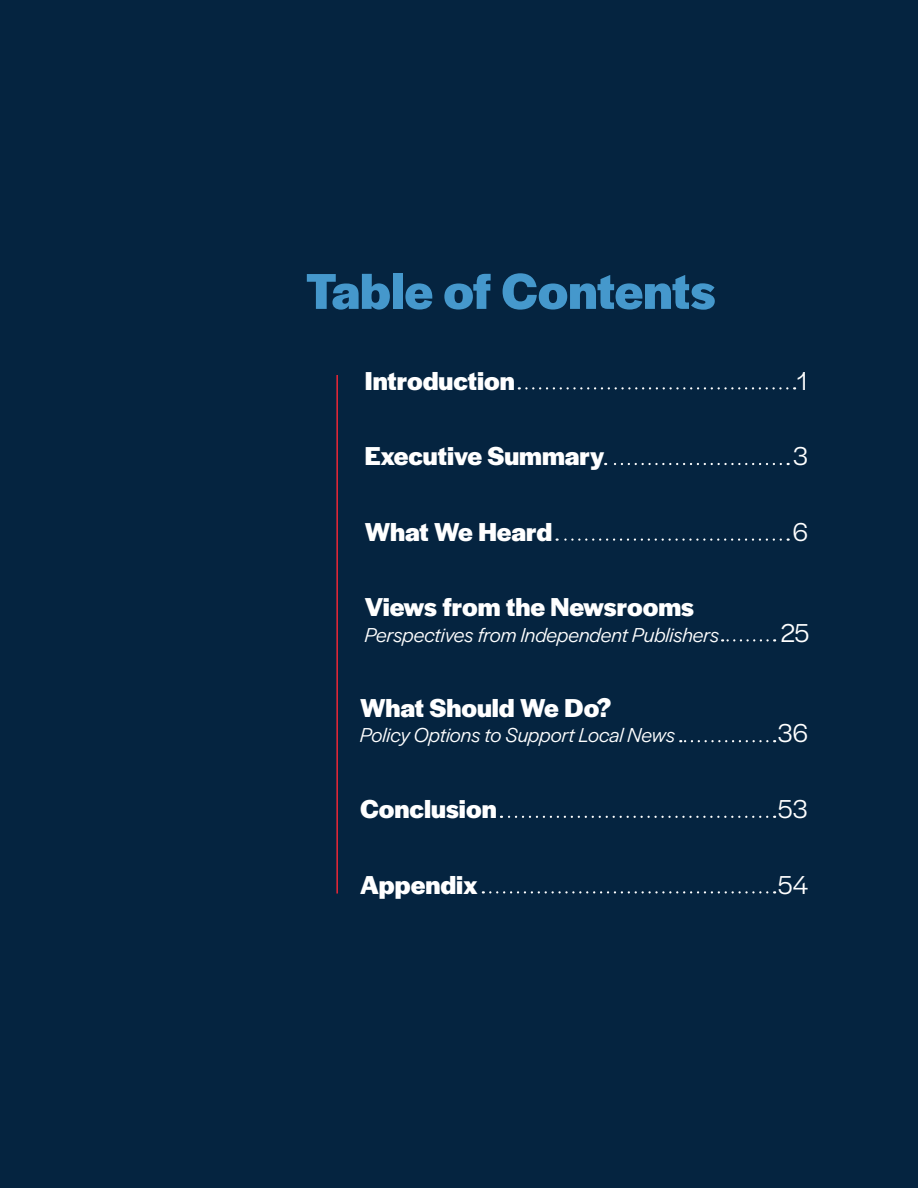
<style>
.page{position:relative;width:918px;height:1188px;background:#052440}
.page>*{position:absolute;margin:0;border:0;box-sizing:border-box;transform-origin:0 0}
.t1{font:700 52.5px "Halyard Display";color:#4598cc}
.t2{font:700 27px "Halyard Display";color:#fff}
.t3{font:27px "Halyard Display";letter-spacing:-.005em;color:#fff}
.t4{font:italic 21px "Halyard Display";color:#fff}
</style>
<div class="page">
<hr style="left:336px;top:375px;width:2px;height:519px;background:#ed2736">
<svg style="left:519px;top:387px;width:268px;height:3px"></svg>
<svg style="left:605px;top:463px;width:176px;height:2px"></svg>
<svg style="left:557px;top:538px;width:224px;height:3px"></svg>
<svg style="left:722px;top:639px;width:46px;height:3px"></svg>
<svg style="left:680px;top:740px;width:87px;height:2px"></svg>
<svg style="left:501px;top:816px;width:266px;height:2px"></svg>
<svg style="left:483px;top:891px;width:284px;height:3px"></svg>
<h1 class="t1" style="left:306px;top:254px;width:411px">Table of Contents</h1>
<p class="t2" style="left:365px;top:361px;width:152px">Introduction</p>
<p class="t2" style="left:365px;top:437px;width:241px">Executive Summary</p>
<p class="t2" style="left:365px;top:512px;width:189px">What We Heard</p>
<p class="t2" style="left:365px;top:588px;width:331px">Views from the Newsrooms</p>
<p class="t4" style="left:365px;top:620px;width:356px">Perspectives from Independent Publishers</p>
<p class="t2" style="left:360px;top:689px;width:253px">What Should We Do?</p>
<p class="t4" style="left:360px;top:721px;width:316px">Policy Options to Support Local News</p>
<p class="t2" style="left:360px;top:790px;width:138px">Conclusion</p>
<p class="t2" style="left:360px;top:865px;width:119px">Appendix</p>
<p class="t3" style="left:797px;top:362px;width:13px">1</p>
<p class="t3" style="left:793px;top:437px;width:17px">3</p>
<p class="t3" style="left:793px;top:513px;width:17px">6</p>
<p class="t3" style="left:781px;top:614px;width:30px">25</p>
<p class="t3" style="left:777px;top:714px;width:32px">36</p>
<p class="t3" style="left:778px;top:790px;width:32px">53</p>
<p class="t3" style="left:778px;top:866px;width:32px">54</p>
</div>
